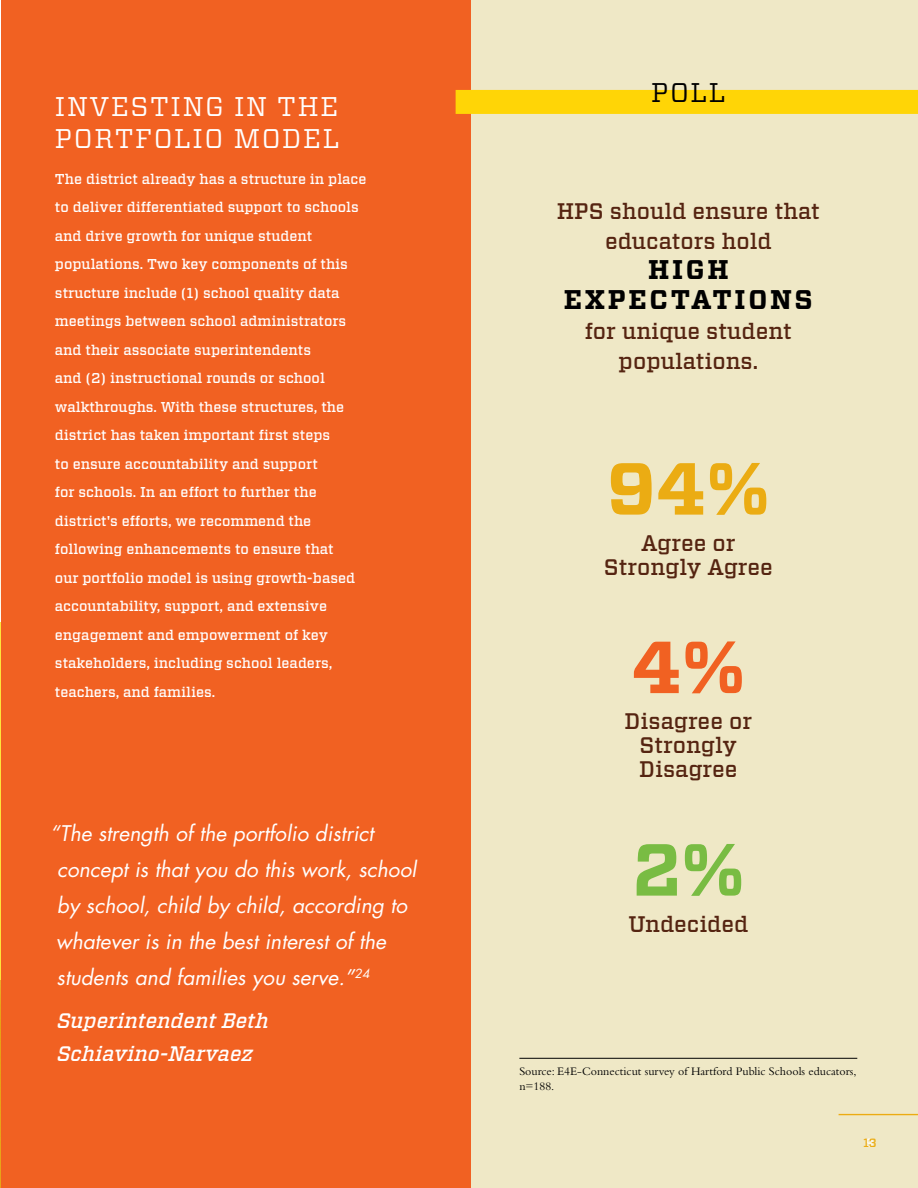
<style>
.page{position:relative;width:918px;height:1188px;background:#fff}
.page>*{position:absolute;margin:0;border:0;box-sizing:border-box;transform-origin:0 0}
.t1{font:700 73.5px "Vitesse";color:#ebac13}
.t2{font:700 73.5px "Vitesse";color:#f16122}
.t3{font:700 73.5px "Vitesse";color:#79bc43}
.t4{font:27px/32.4px "Vitesse";letter-spacing:.06em;color:#fff}
.t5{font:700 27px/30px "Vitesse";letter-spacing:.1em;color:#000;text-align:center}
.t6{font:27px "Vitesse";color:#000}
.t7{font:500 22.5px/24px "Vitesse";color:#552411;text-align:center}
.t8{font:italic 21px/36px "Futura";color:#fff}
.t9{font:italic 500 21px/33px "Vitesse";color:#fff}
.t10{font:500 14.25px/28.5px "Vitesse";color:#fff}
.t11{font:12px/15px "Bembo Std";color:#000}
.t12{font:500 12px "Vitesse";color:#ebac13}
.s1{color:#fff}
</style>
<div class="page">
<div style="left:456px;top:0;width:462px;height:1188px;background:#efe8c6"></div>
<img style="left:0;top:495px;width:1px;height:693px">
<hr style="left:0;top:622px;width:1px;height:358px;background:#ffe43a">
<hr style="left:838px;top:1114px;width:80px;height:1px;background:#ebac13">
<div style="left:1px;top:0;width:469px;height:1188px;background:#f16122"></div>
<hr style="left:519px;top:1058px;width:338px;height:1px;background:#000">
<div style="left:456px;top:90px;width:462px;height:24px;background:#ffd506"></div>
<h2 class="t4" style="left:55px;top:90px;width:286px">INVESTING IN THE<br>PORTFOLIO MODEL</h2>
<p class="t10" style="left:55px;top:165px;width:313px">The district already has a structure in place to deliver differentiated support to schools and drive growth for unique student populations. Two key components of this structure include (1) school quality data meetings between school administrators and their associate superintendents<br>and (2) instructional rounds or school walkthroughs. With these structures, the district has taken important first steps<br>to ensure accountability and support<br>for schools. In an effort to further the district's efforts, we recommend the following enhancements to ensure that<br>our portfolio model is using growth-based accountability, support, and extensive engagement and empowerment of key stakeholders, including school leaders, teachers, and families.</p>
<h3 class="t8" style="left:50px;top:815px;width:368px">“The strength of the portfolio district concept is that you do this work, school by school, child by child, according to whatever is in the best interest of the students and families you serve.”<sup>24</sup></h3>
<h3 class="t9" style="left:57px;top:1004px;width:213px">Superintendent Beth<br>Schiavino-Narvaez</h3>
<h2 class="t6" style="left:651px;top:74px;width:76px">POLL</h2>
<h3 class="t7" style="left:557px;top:196px;width:265px;line-height:30px">HPS should ensure that educators hold</h3>
<h2 class="t5" style="left:564px;top:255px;width:251px">HIGH<br>EXPECTATIONS</h2>
<h3 class="t7" style="left:585px;top:316px;width:209px;line-height:30px">for unique student populations.</h3>
<h1 class="t1" style="left:607px;top:440px;width:164px">94%</h1>
<h3 class="t7" style="left:604px;top:531px;width:170px">Agree or<br>Strongly Agree</h3>
<h1 class="t2" style="left:631px;top:618px;width:115px">4%</h1>
<h3 class="t7" style="left:625px;top:709px;width:129px">Disagree or<br>Strongly<br>Disagree</h3>
<h1 class="t3" style="left:632px;top:821px;width:114px">2%</h1>
<h3 class="t7" style="left:628px;top:912px;width:121px">Undecided</h3>
<p class="t11" style="left:519px;top:1063px;width:339px">Source: E4E-Connecticut survey of Hartford Public Schools educators, n=188.</p>
<p class="t12" style="left:863px;top:1134px;width:15px">1 3<span class="s1">9</span></p>
</div>
